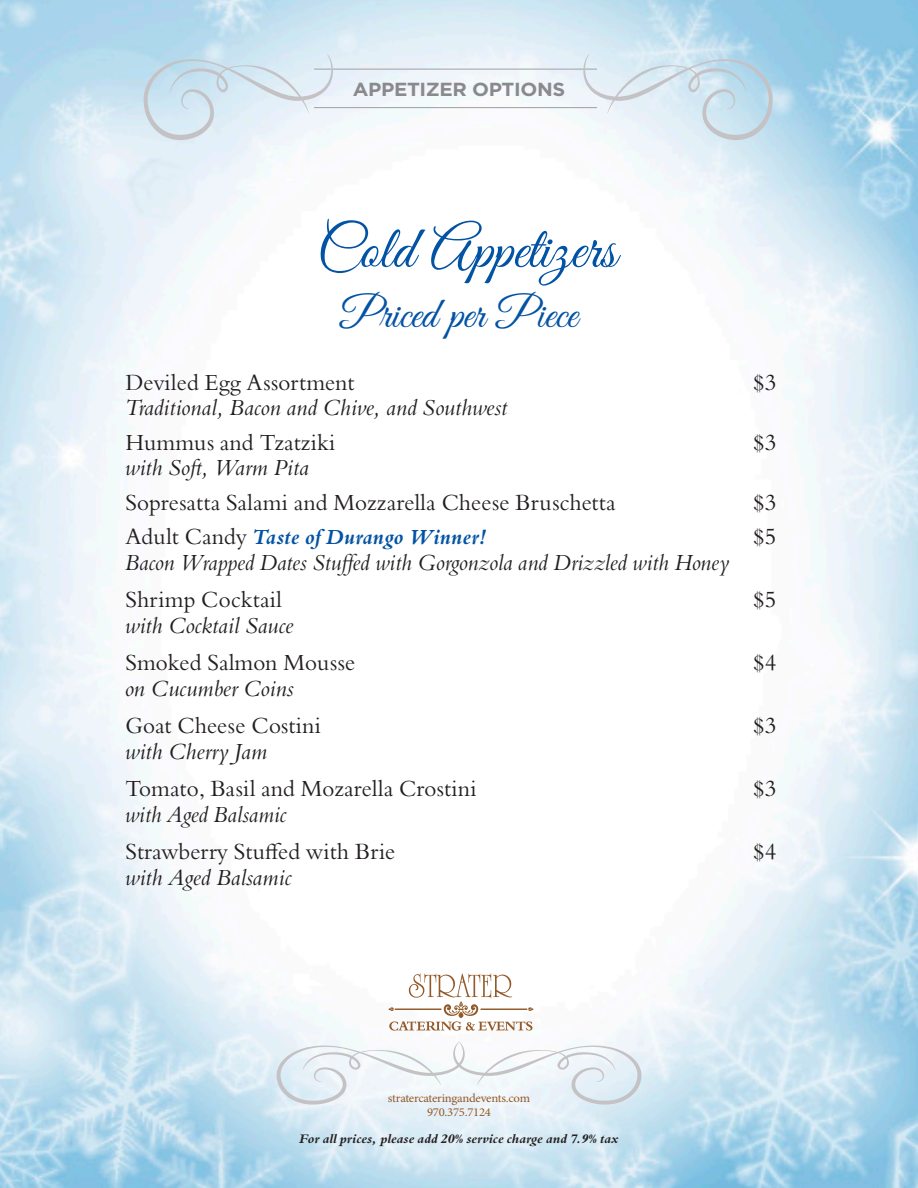
<style>
.page{position:relative;width:918px;height:1188px;background:#fff}
.page>*{position:absolute;margin:0;border:0;box-sizing:border-box;transform-origin:0 0}
.t1{font:60px "Great Vibes";color:#0353a5}
.t2{font:43.5px "Great Vibes";color:#0353a5}
.t3{font:22.5px "Bergamo Std";letter-spacing:.01em;color:#231f20}
.t4{font:italic 22.5px "Bergamo Std";letter-spacing:.01em;color:#231f20}
.t5{font:italic 22.5px "Bergamo Std";letter-spacing:.01em;color:#231f20;scale:.95 1}
.t6{font:italic 700 21px "Bergamo Std";letter-spacing:.01em;color:#0353a5}
.t7{font:700 18.9px "Gotham";letter-spacing:-.02em;color:#8a8a8e;scale:1.06 1}
.t8{font:italic 700 12.75px "Bergamo Std";letter-spacing:-.01em;color:#231f20;scale:1.1 1}
.t9{font:12.15px "Minion Pro";letter-spacing:-.02em;color:#935928;scale:1.04 1}
.s1{font-weight:400;font-style:normal;font-size:22.5px;color:#231f20}
</style>
<div class="page">
<img style="left:0;top:0;width:918px;height:1188px">
<img style="left:387px;top:970px;width:147px;height:64px">
<hr style="left:314px;top:69px;width:283px;height:1px;background:#a8a9ad">
<hr style="left:314px;top:107px;width:283px;height:1px;background:#a8a9ad">
<svg style="left:277px;top:1042px;width:364px;height:63px"></svg>
<svg style="left:583px;top:54px;width:190px;height:86px;background:#d4e5ee"></svg>
<svg style="left:144px;top:54px;width:189px;height:86px;background:#d6e6ef"></svg>
<p class="t7" style="left:353px;top:77px;width:202px">APPETIZER OPTIONS</p>
<p class="t1" style="left:317px;top:216px;width:301px">Cold Appetizers</p>
<p class="t2" style="left:341px;top:290px;width:238px">Priced per Piece</p>
<p class="t3" style="left:125px;top:369px;width:231px">Deviled Egg Assortment</p>
<p class="t3" style="left:753px;top:369px;width:25px">$3</p>
<p class="t4" style="left:125px;top:395px;width:384px">Traditional, Bacon and Chive, and Southwest</p>
<p class="t3" style="left:125px;top:429px;width:212px">Hummus and Tzatziki</p>
<p class="t3" style="left:753px;top:429px;width:25px">$3</p>
<p class="t4" style="left:125px;top:455px;width:185px">with Soft, Warm Pita</p>
<p class="t3" style="left:125px;top:489px;width:492px">Sopresatta Salami and Mozzarella Cheese Bruschetta</p>
<p class="t3" style="left:753px;top:489px;width:25px">$3</p>
<p class="t6" style="left:125px;top:525px;width:362px"><span class="s1">Adult Candy</span> Taste of Durango Winner!</p>
<p class="t3" style="left:753px;top:524px;width:25px">$5</p>
<p class="t5" style="left:125px;top:549px;width:638px">Bacon Wrapped Dates Stuffed with Gorgonzola and Drizzled with Honey</p>
<p class="t3" style="left:125px;top:587px;width:158px">Shrimp Cocktail</p>
<p class="t3" style="left:753px;top:587px;width:25px">$5</p>
<p class="t4" style="left:125px;top:612px;width:170px">with Cocktail Sauce</p>
<p class="t3" style="left:125px;top:650px;width:231px">Smoked Salmon Mousse</p>
<p class="t3" style="left:753px;top:650px;width:25px">$4</p>
<p class="t4" style="left:125px;top:675px;width:170px">on Cucumber Coins</p>
<p class="t3" style="left:125px;top:713px;width:197px">Goat Cheese Costini</p>
<p class="t3" style="left:753px;top:713px;width:25px">$3</p>
<p class="t4" style="left:125px;top:738px;width:144px">with Cherry Jam</p>
<p class="t3" style="left:125px;top:776px;width:353px">Tomato, Basil and Mozarella Crostini</p>
<p class="t3" style="left:753px;top:776px;width:25px">$3</p>
<p class="t5" style="left:125px;top:801px;width:171px">with Aged Balsamic</p>
<p class="t3" style="left:125px;top:839px;width:272px">Strawberry Stuffed with Brie</p>
<p class="t3" style="left:753px;top:839px;width:25px">$4</p>
<p class="t4" style="left:125px;top:864px;width:168px">with Aged Balsamic</p>
<p class="t9" style="left:388px;top:1090px;width:138px">stratercateringandevents.com</p>
<p class="t9" style="left:427px;top:1104px;width:63px">970.375.7124</p>
<p class="t8" style="left:299px;top:1132px;width:292px">For all prices, please add 20% service charge and 7.9% tax</p>
</div>
